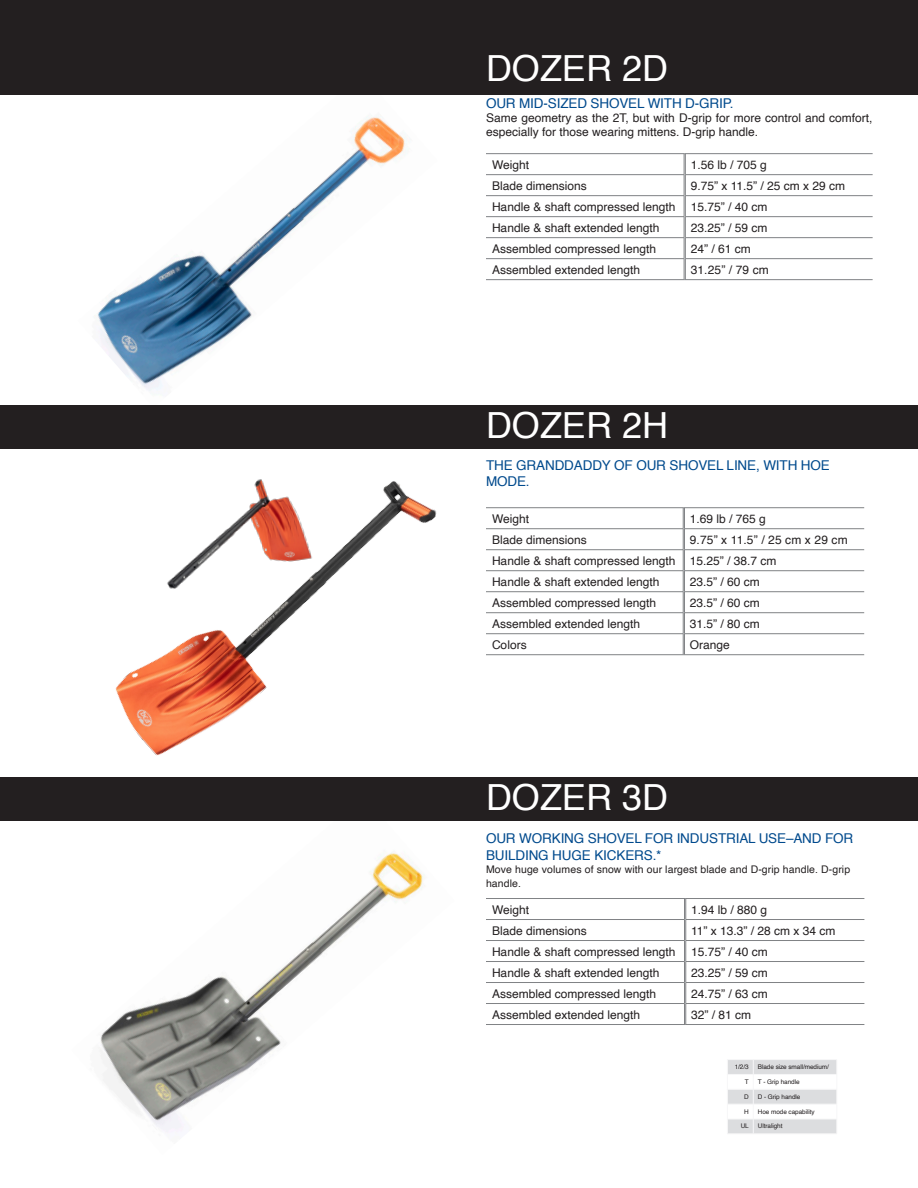
<style>
.page{position:relative;width:918px;height:1188px;background:#fff}
.page>*{position:absolute;margin:0;border:0;box-sizing:border-box;transform-origin:0 0}
.Copy_Black{font:36px "Helvetica";color:#fff}
.Copy_Black-2{font:13.5px/16.2px "Helvetica";letter-spacing:-.01em;color:#004a8d}
.Paragraph_Style_2{font:12px "Helvetica";color:#231f20}
.Copy_Black-3{font:12px/14.2px "Helvetica";color:#231f20}
.Copy_Black-4{font:10.5px/13.5px "Helvetica";letter-spacing:.01em;color:#231f20}
.Subhead{font:6.45px "Helvetica";letter-spacing:-.01em;color:#231f20}
</style>
<div class="page">
<img style="left:94px;top:115px;width:312px;height:276px">
<img style="left:71px;top:820px;width:384px;height:313px">
<div style="left:0;top:777px;width:918px;height:43px;background:#231f20"></div>
<div style="left:0;top:0;width:918px;height:95px;background:#231f20"></div>
<hr style="left:486px;top:153px;width:199px;height:1px;background:#808285">
<hr style="left:685px;top:153px;width:188px;height:1px;background:#808285">
<hr style="left:486px;top:174px;width:198px;height:1px;background:#808285">
<hr style="left:685px;top:174px;width:188px;height:1px;background:#808285">
<hr style="left:486px;top:195px;width:198px;height:1px;background:#808285">
<hr style="left:685px;top:195px;width:188px;height:1px;background:#808285">
<hr style="left:486px;top:216px;width:198px;height:1px;background:#808285">
<hr style="left:685px;top:216px;width:188px;height:1px;background:#808285">
<hr style="left:486px;top:237px;width:198px;height:1px;background:#808285">
<hr style="left:685px;top:237px;width:188px;height:1px;background:#808285">
<hr style="left:486px;top:258px;width:198px;height:1px;background:#808285">
<hr style="left:685px;top:258px;width:188px;height:1px;background:#808285">
<hr style="left:486px;top:279px;width:199px;height:1px;background:#808285">
<hr style="left:685px;top:279px;width:188px;height:1px;background:#808285">
<svg style="left:684px;top:154px;width:2px;height:125px"></svg>
<img style="left:89px;top:448px;width:369px;height:308px">
<hr style="left:486px;top:898px;width:199px;height:1px;background:#808285">
<hr style="left:685px;top:898px;width:179px;height:1px;background:#808285">
<hr style="left:486px;top:919px;width:198px;height:1px;background:#808285">
<hr style="left:686px;top:919px;width:178px;height:1px;background:#808285">
<hr style="left:486px;top:940px;width:198px;height:1px;background:#808285">
<hr style="left:686px;top:940px;width:178px;height:1px;background:#808285">
<hr style="left:486px;top:961px;width:198px;height:1px;background:#808285">
<hr style="left:686px;top:961px;width:178px;height:1px;background:#808285">
<hr style="left:486px;top:982px;width:198px;height:1px;background:#808285">
<hr style="left:686px;top:982px;width:178px;height:1px;background:#808285">
<hr style="left:486px;top:1003px;width:198px;height:1px;background:#808285">
<hr style="left:686px;top:1003px;width:178px;height:1px;background:#808285">
<hr style="left:486px;top:1024px;width:199px;height:1px;background:#808285">
<hr style="left:685px;top:1024px;width:179px;height:1px;background:#808285">
<svg style="left:684px;top:899px;width:3px;height:125px"></svg>
<svg style="left:727px;top:1060px;width:110px;height:74px"></svg>
<hr style="left:753px;top:1074px;width:84px;height:1px;background:#f7f7f8">
<div style="left:0;top:405px;width:918px;height:43px;background:#231f20"></div>
<hr style="left:486px;top:507px;width:198px;height:1px;background:#808285">
<hr style="left:684px;top:507px;width:180px;height:1px;background:#808285">
<hr style="left:486px;top:528px;width:197px;height:1px;background:#808285">
<hr style="left:685px;top:528px;width:179px;height:1px;background:#808285">
<hr style="left:486px;top:549px;width:197px;height:1px;background:#808285">
<hr style="left:685px;top:549px;width:179px;height:1px;background:#808285">
<hr style="left:486px;top:570px;width:197px;height:1px;background:#808285">
<hr style="left:685px;top:570px;width:179px;height:1px;background:#808285">
<hr style="left:486px;top:591px;width:197px;height:1px;background:#808285">
<hr style="left:685px;top:591px;width:179px;height:1px;background:#808285">
<hr style="left:486px;top:612px;width:197px;height:1px;background:#808285">
<hr style="left:685px;top:612px;width:179px;height:1px;background:#808285">
<hr style="left:486px;top:633px;width:197px;height:1px;background:#808285">
<hr style="left:685px;top:633px;width:179px;height:1px;background:#808285">
<hr style="left:486px;top:654px;width:198px;height:1px;background:#808285">
<hr style="left:684px;top:654px;width:180px;height:1px;background:#808285">
<svg style="left:683px;top:508px;width:2px;height:147px"></svg>
<p class="Copy_Black" style="left:486px;top:41px;width:184px">DOZER 2D</p>
<p class="Copy_Black-2" style="left:486px;top:96px;width:249px">OUR MID-SIZED SHOVEL WITH D-GRIP.</p>
<p class="Copy_Black-3" style="left:486px;top:111px;width:388px">Same geometry as the 2T, but with D-grip for more control and comfort, especially for those wearing mittens. D-grip handle.</p>
<p class="Paragraph_Style_2" style="left:492px;top:155px;width:39px">Weight</p>
<p class="Paragraph_Style_2" style="left:691px;top:155px;width:78px">1.56 lb / 705 g</p>
<p class="Paragraph_Style_2" style="left:492px;top:176px;width:96px">Blade dimensions</p>
<p class="Paragraph_Style_2" style="left:691px;top:176px;width:156px">9.75” x 11.5” / 25 cm x 29 cm</p>
<p class="Paragraph_Style_2" style="left:492px;top:197px;width:185px">Handle &amp; shaft compressed length</p>
<p class="Paragraph_Style_2" style="left:691px;top:197px;width:78px">15.75” / 40 cm</p>
<p class="Paragraph_Style_2" style="left:492px;top:218px;width:169px">Handle &amp; shaft extended length</p>
<p class="Paragraph_Style_2" style="left:691px;top:218px;width:78px">23.25” / 59 cm</p>
<p class="Paragraph_Style_2" style="left:492px;top:239px;width:166px">Assembled compressed length</p>
<p class="Paragraph_Style_2" style="left:691px;top:239px;width:62px">24” / 61 cm</p>
<p class="Paragraph_Style_2" style="left:492px;top:260px;width:150px">Assembled extended length</p>
<p class="Paragraph_Style_2" style="left:691px;top:260px;width:80px">31.25” / 79 cm</p>
<p class="Copy_Black" style="left:486px;top:398px;width:184px">DOZER 2H</p>
<p class="Copy_Black-2" style="left:486px;top:457px;width:345px">THE GRANDDADDY OF OUR SHOVEL LINE, WITH HOE<br>MODE.</p>
<p class="Paragraph_Style_2" style="left:492px;top:509px;width:39px">Weight</p>
<p class="Paragraph_Style_2" style="left:690px;top:509px;width:78px">1.69 lb / 765 g</p>
<p class="Paragraph_Style_2" style="left:492px;top:530px;width:96px">Blade dimensions</p>
<p class="Paragraph_Style_2" style="left:690px;top:530px;width:159px">9.75” x 11.5” / 25 cm x 29 cm</p>
<p class="Paragraph_Style_2" style="left:492px;top:551px;width:185px">Handle &amp; shaft compressed length</p>
<p class="Paragraph_Style_2" style="left:690px;top:551px;width:88px">15.25” / 38.7 cm</p>
<p class="Paragraph_Style_2" style="left:492px;top:572px;width:169px">Handle &amp; shaft extended length</p>
<p class="Paragraph_Style_2" style="left:690px;top:572px;width:72px">23.5” / 60 cm</p>
<p class="Paragraph_Style_2" style="left:492px;top:593px;width:166px">Assembled compressed length</p>
<p class="Paragraph_Style_2" style="left:690px;top:593px;width:72px">23.5” / 60 cm</p>
<p class="Paragraph_Style_2" style="left:492px;top:614px;width:150px">Assembled extended length</p>
<p class="Paragraph_Style_2" style="left:690px;top:614px;width:72px">31.5” / 80 cm</p>
<p class="Paragraph_Style_2" style="left:492px;top:635px;width:36px">Colors</p>
<p class="Paragraph_Style_2" style="left:690px;top:635px;width:42px">Orange</p>
<p class="Copy_Black" style="left:486px;top:770px;width:184px">DOZER 3D</p>
<p class="Copy_Black-2" style="left:486px;top:831px;width:369px">OUR WORKING SHOVEL FOR INDUSTRIAL USE–AND FOR<br>BUILDING HUGE KICKERS.*</p>
<p class="Copy_Black-4" style="left:486px;top:863px;width:366px">Move huge volumes of snow with our largest blade and D-grip handle. D-grip handle.</p>
<p class="Paragraph_Style_2" style="left:492px;top:900px;width:39px">Weight</p>
<p class="Paragraph_Style_2" style="left:691px;top:900px;width:78px">1.94 lb / 880 g</p>
<p class="Paragraph_Style_2" style="left:492px;top:921px;width:96px">Blade dimensions</p>
<p class="Paragraph_Style_2" style="left:691px;top:921px;width:146px">11” x 13.3” / 28 cm x 34 cm</p>
<p class="Paragraph_Style_2" style="left:492px;top:942px;width:185px">Handle &amp; shaft compressed length</p>
<p class="Paragraph_Style_2" style="left:691px;top:942px;width:78px">15.75” / 40 cm</p>
<p class="Paragraph_Style_2" style="left:492px;top:963px;width:169px">Handle &amp; shaft extended length</p>
<p class="Paragraph_Style_2" style="left:691px;top:963px;width:78px">23.25” / 59 cm</p>
<p class="Paragraph_Style_2" style="left:492px;top:984px;width:166px">Assembled compressed length</p>
<p class="Paragraph_Style_2" style="left:691px;top:984px;width:78px">24.75” / 63 cm</p>
<p class="Paragraph_Style_2" style="left:492px;top:1005px;width:150px">Assembled extended length</p>
<p class="Paragraph_Style_2" style="left:691px;top:1005px;width:62px">32” / 81 cm</p>
<p class="Subhead" style="left:735px;top:1062px;width:15px">1/2/3</p>
<p class="Subhead" style="left:758px;top:1062px;width:73px">Blade size small/medium/</p>
<p class="Subhead" style="left:745px;top:1077px;width:5px">T</p>
<p class="Subhead" style="left:758px;top:1077px;width:43px">T - Grip handle</p>
<p class="Subhead" style="left:744px;top:1092px;width:6px">D</p>
<p class="Subhead" style="left:758px;top:1092px;width:44px">D - Grip handle</p>
<p class="Subhead" style="left:744px;top:1106px;width:6px">H</p>
<p class="Subhead" style="left:758px;top:1106px;width:58px">Hoe mode capability</p>
<p class="Subhead" style="left:741px;top:1121px;width:10px">UL</p>
<p class="Subhead" style="left:758px;top:1121px;width:26px">Ultralight</p>
</div>
